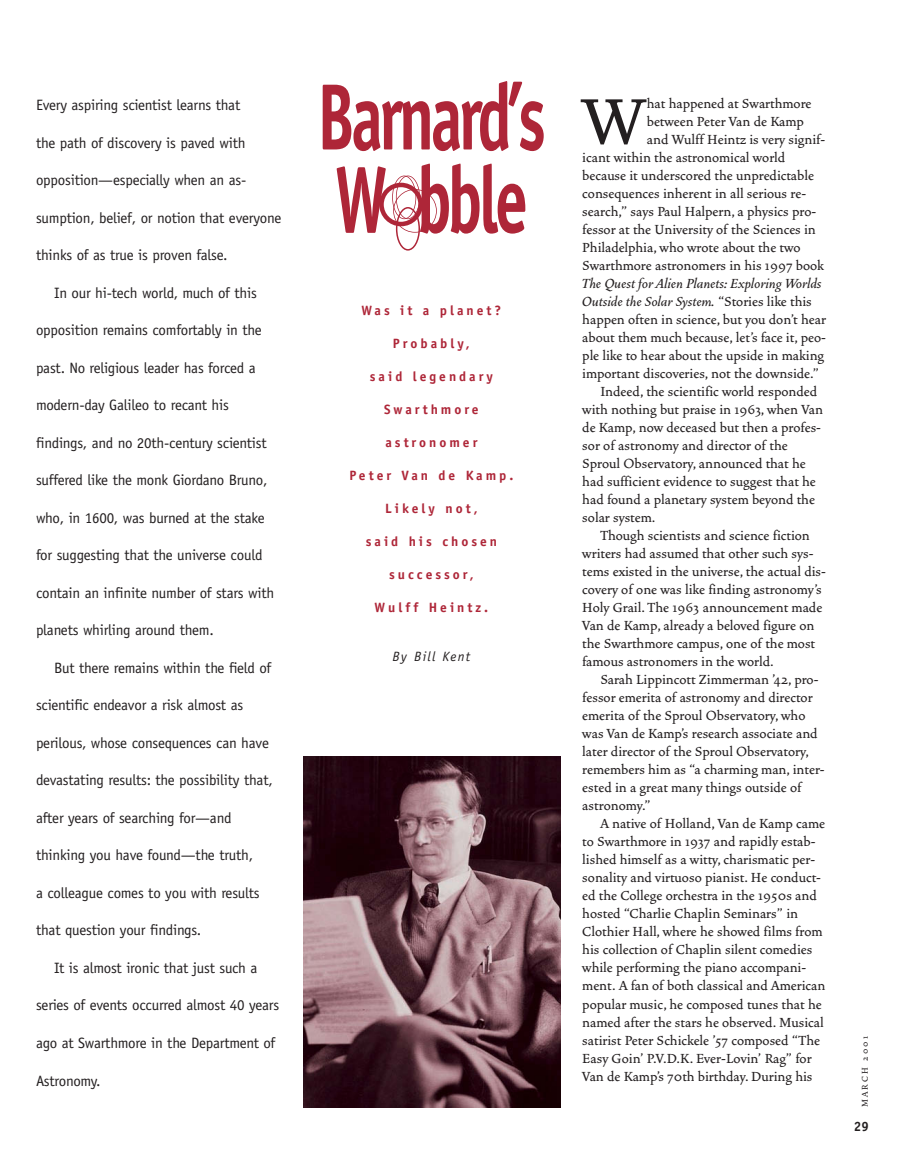
<style>
.page{position:relative;width:905px;height:1175px;background:#fff}
.page>*{position:absolute;margin:0;border:0;box-sizing:border-box;transform-origin:0 0}
.t1{font:700 94.5px/82.5px "Officina Sans";letter-spacing:-.055em;color:#ae2638;scale:.7 1}
.t2{font:500 81.15px "Vendetta";color:#231f20}
.t3{font:500 16.5px "Vendetta";color:#231f20}
.t4{font:italic 500 16.5px "Vendetta";color:#231f20}
.t5{font:15px "Officina Sans";letter-spacing:-.015em;color:#231f20}
.t6{font:700 13.5px "Officina Sans";letter-spacing:.22em;color:#ae2638}
.t7{font:italic 13.5px "Officina Sans";letter-spacing:.1em;color:#231f20}
.t8{font:700 13.5px "Officina Sans";color:#231f20}
.t9{font:500 10.5px "Vendetta";letter-spacing:.21em;color:#231f20}
.s1{font-style:normal}
</style>
<div class="page">
<img style="left:304px;top:756px;width:256px;height:351px">
<div style="left:396px;top:176px;width:24px;height:43px;border:2px solid #ae2638;border-radius:50%"></div>
<div style="left:393px;top:189px;width:44px;height:44px;border:2px solid #ae2638;border-radius:50%"></div>
<div style="left:392px;top:176px;width:24px;height:43px;border:2px solid #ae2638;border-radius:50%"></div>
<svg style="left:379px;top:183px;width:44px;height:67px"></svg>
<p class="t5" style="left:36px;top:96px;width:206px">Every aspiring scientist learns that</p>
<p class="t5" style="left:36px;top:134px;width:211px">the path of discovery is paved with</p>
<p class="t5" style="left:36px;top:171px;width:212px">opposition—especially when an as-</p>
<p class="t5" style="left:36px;top:209px;width:247px">sumption, belief, or notion that everyone</p>
<p class="t5" style="left:36px;top:246px;width:193px">thinks of as true is proven false.</p>
<p class="t5" style="left:54px;top:284px;width:204px">In our hi-tech world, much of this</p>
<p class="t5" style="left:36px;top:321px;width:227px">opposition remains comfortably in the</p>
<p class="t5" style="left:36px;top:359px;width:221px">past. No religious leader has forced a</p>
<p class="t5" style="left:36px;top:396px;width:194px">modern-day Galileo to recant his</p>
<p class="t5" style="left:36px;top:434px;width:232px">findings, and no 20th-century scientist</p>
<p class="t5" style="left:36px;top:471px;width:233px">suffered like the monk Giordano Bruno,</p>
<p class="t5" style="left:36px;top:509px;width:230px">who, in 1600, was burned at the stake</p>
<p class="t5" style="left:36px;top:546px;width:228px">for suggesting that the universe could</p>
<p class="t5" style="left:36px;top:584px;width:240px">contain an infinite number of stars with</p>
<p class="t5" style="left:36px;top:621px;width:179px">planets whirling around them.</p>
<p class="t5" style="left:54px;top:659px;width:219px">But there remains within the field of</p>
<p class="t5" style="left:36px;top:696px;width:209px">scientific endeavor a risk almost as</p>
<p class="t5" style="left:36px;top:734px;width:234px">perilous, whose consequences can have</p>
<p class="t5" style="left:36px;top:771px;width:238px">devastating results: the possibility that,</p>
<p class="t5" style="left:36px;top:809px;width:197px">after years of searching for—and</p>
<p class="t5" style="left:36px;top:846px;width:219px">thinking you have found—the truth,</p>
<p class="t5" style="left:36px;top:884px;width:225px">a colleague comes to you with results</p>
<p class="t5" style="left:36px;top:921px;width:167px">that question your findings.</p>
<p class="t5" style="left:54px;top:959px;width:205px">It is almost ironic that just such a</p>
<p class="t5" style="left:36px;top:996px;width:245px">series of events occurred almost 40 years</p>
<p class="t5" style="left:36px;top:1034px;width:241px">ago at Swarthmore in the Department of</p>
<p class="t5" style="left:36px;top:1071px;width:66px">Astronomy.</p>
<h1 class="t1" style="left:317px;top:75px;width:329px">Barnard’s<br>W bble</h1>
<p class="t6" style="left:361px;top:301px;width:141px">Was it a planet?</p>
<p class="t6" style="left:393px;top:334px;width:79px">Probably,</p>
<p class="t6" style="left:370px;top:367px;width:125px">said legendary</p>
<p class="t6" style="left:384px;top:400px;width:96px">Swarthmore</p>
<p class="t6" style="left:385px;top:433px;width:93px">astronomer</p>
<p class="t6" style="left:349px;top:466px;width:165px">Peter Van de Kamp.</p>
<p class="t6" style="left:385px;top:499px;width:94px">Likely not,</p>
<p class="t6" style="left:366px;top:532px;width:133px">said his chosen</p>
<p class="t6" style="left:389px;top:565px;width:86px">successor,</p>
<p class="t6" style="left:374px;top:598px;width:115px">Wulff Heintz.</p>
<p class="t7" style="left:392px;top:648px;width:79px">By Bill Kent</p>
<h2 class="t2" style="left:582px;top:82px;width:64px">W</h2>
<p class="t3" style="left:646px;top:95px;width:166px">hat happened at Swarthmore</p>
<p class="t3" style="left:646px;top:113px;width:158px">between Peter Van de Kamp</p>
<p class="t3" style="left:646px;top:131px;width:180px">and Wulff Heintz is very signif-</p>
<p class="t3" style="left:582px;top:149px;width:204px">icant within the astronomical world</p>
<p class="t3" style="left:582px;top:167px;width:233px">because it underscored the unpredictable</p>
<p class="t3" style="left:582px;top:185px;width:225px">consequences inherent in all serious re-</p>
<p class="t3" style="left:582px;top:203px;width:235px">search,” says Paul Halpern, a physics pro-</p>
<p class="t3" style="left:582px;top:221px;width:235px">fessor at the University of the Sciences in</p>
<p class="t3" style="left:582px;top:239px;width:220px">Philadelphia, who wrote about the two</p>
<p class="t3" style="left:582px;top:257px;width:243px">Swarthmore astronomers in his 1997 book</p>
<p class="t4" style="left:582px;top:275px;width:241px">The Quest for Alien Planets: Exploring Worlds</p>
<p class="t4" style="left:582px;top:293px;width:231px">Outside the Solar System. <span class="s1">“Stories like this</span></p>
<p class="t3" style="left:582px;top:311px;width:245px">happen often in science, but you don’t hear</p>
<p class="t3" style="left:582px;top:329px;width:245px">about them much because, let’s face it, peo-</p>
<p class="t3" style="left:582px;top:347px;width:243px">ple like to hear about the upside in making</p>
<p class="t3" style="left:582px;top:365px;width:238px">important discoveries, not the downside.”</p>
<p class="t3" style="left:600px;top:383px;width:218px">Indeed, the scientific world responded</p>
<p class="t3" style="left:582px;top:401px;width:242px">with nothing but praise in 1963, when Van</p>
<p class="t3" style="left:582px;top:419px;width:240px">de Kamp, now deceased but then a profes-</p>
<p class="t3" style="left:582px;top:437px;width:207px">sor of astronomy and director of the</p>
<p class="t3" style="left:582px;top:455px;width:225px">Sproul Observatory, announced that he</p>
<p class="t3" style="left:582px;top:473px;width:235px">had sufficient evidence to suggest that he</p>
<p class="t3" style="left:582px;top:491px;width:234px">had found a planetary system beyond the</p>
<p class="t3" style="left:582px;top:509px;width:75px">solar system.</p>
<p class="t3" style="left:600px;top:527px;width:211px">Though scientists and science fiction</p>
<p class="t3" style="left:582px;top:545px;width:233px">writers had assumed that other such sys-</p>
<p class="t3" style="left:582px;top:563px;width:245px">tems existed in the universe, the actual dis-</p>
<p class="t3" style="left:582px;top:581px;width:241px">covery of one was like finding astronomy’s</p>
<p class="t3" style="left:582px;top:599px;width:241px">Holy Grail. The 1963 announcement made</p>
<p class="t3" style="left:582px;top:617px;width:233px">Van de Kamp, already a beloved figure on</p>
<p class="t3" style="left:582px;top:635px;width:234px">the Swarthmore campus, one of the most</p>
<p class="t3" style="left:582px;top:653px;width:193px">famous astronomers in the world.</p>
<p class="t3" style="left:600px;top:671px;width:220px">Sarah Lippincott Zimmerman ’42, pro-</p>
<p class="t3" style="left:582px;top:689px;width:232px">fessor emerita of astronomy and director</p>
<p class="t3" style="left:582px;top:707px;width:225px">emerita of the Sproul Observatory, who</p>
<p class="t3" style="left:582px;top:725px;width:237px">was Van de Kamp’s research associate and</p>
<p class="t3" style="left:582px;top:743px;width:228px">later director of the Sproul Observatory,</p>
<p class="t3" style="left:582px;top:761px;width:244px">remembers him as “a charming man, inter-</p>
<p class="t3" style="left:582px;top:779px;width:221px">ested in a great many things outside of</p>
<p class="t3" style="left:582px;top:797px;width:70px">astronomy.”</p>
<p class="t3" style="left:600px;top:815px;width:226px">A native of Holland, Van de Kamp came</p>
<p class="t3" style="left:582px;top:833px;width:235px">to Swarthmore in 1937 and rapidly estab-</p>
<p class="t3" style="left:582px;top:851px;width:234px">lished himself as a witty, charismatic per-</p>
<p class="t3" style="left:582px;top:869px;width:240px">sonality and virtuoso pianist. He conduct-</p>
<p class="t3" style="left:582px;top:887px;width:236px">ed the College orchestra in the 1950s and</p>
<p class="t3" style="left:582px;top:905px;width:217px">hosted “Charlie Chaplin Seminars” in</p>
<p class="t3" style="left:582px;top:923px;width:242px">Clothier Hall, where he showed films from</p>
<p class="t3" style="left:582px;top:941px;width:231px">his collection of Chaplin silent comedies</p>
<p class="t3" style="left:582px;top:959px;width:225px">while performing the piano accompani-</p>
<p class="t3" style="left:582px;top:977px;width:244px">ment. A fan of both classical and American</p>
<p class="t3" style="left:582px;top:995px;width:241px">popular music, he composed tunes that he</p>
<p class="t3" style="left:582px;top:1013px;width:243px">named after the stars he observed. Musical</p>
<p class="t3" style="left:582px;top:1031px;width:239px">satirist Peter Schickele ’57 composed “The</p>
<p class="t3" style="left:582px;top:1049px;width:231px">Easy Goin’ P.V.D.K. Ever-Lovin’ Rag” for</p>
<p class="t3" style="left:582px;top:1067px;width:232px">Van de Kamp’s 70th birthday. During his</p>
<p class="t9" style="left:859px;top:1107px;width:73px;rotate:-90deg">MARCH 2001</p>
<p class="t8" style="left:853px;top:1117px;width:17px">29</p>
</div>
